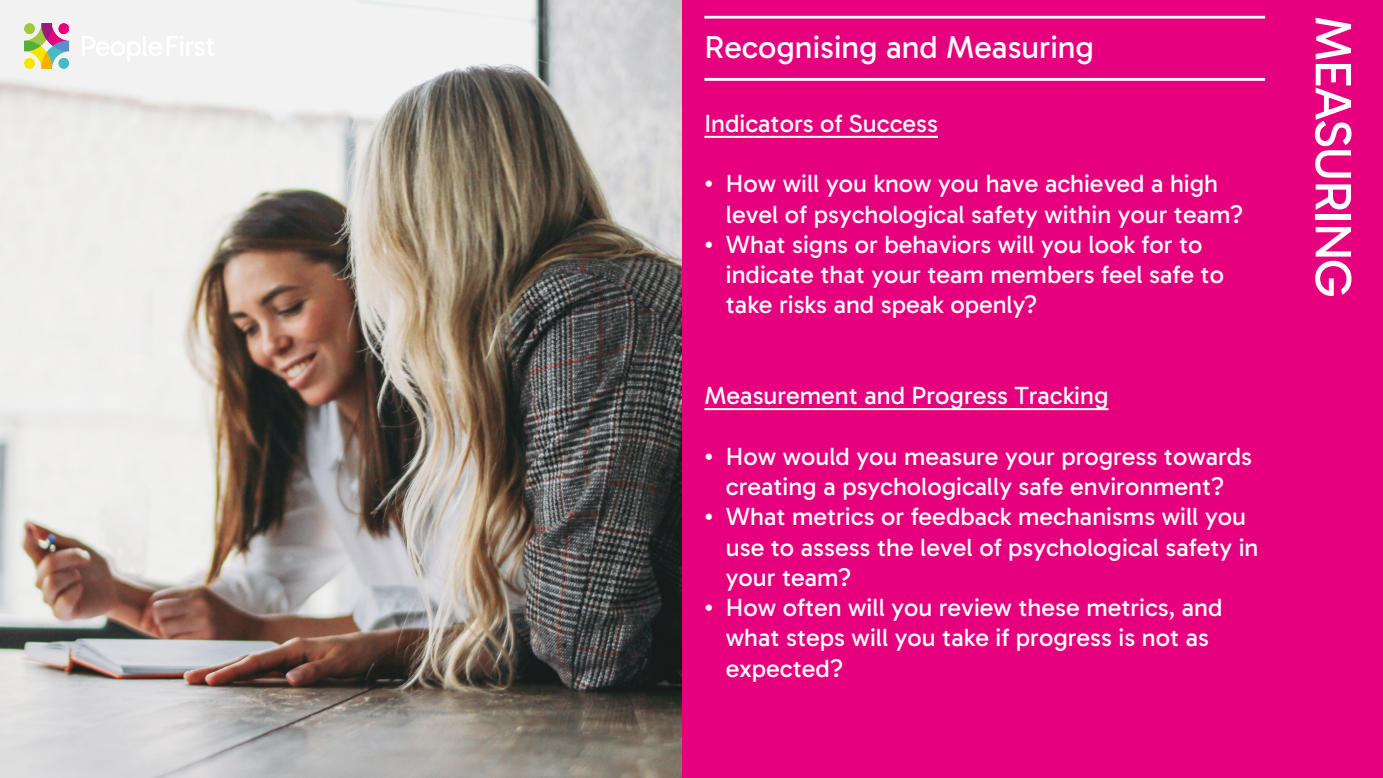
<style>
.page{position:relative;width:1383px;height:778px;background:#fff}
.page>*{position:absolute;margin:0;border:0;box-sizing:border-box;transform-origin:0 0}
.t1{font:51.9px "Gabarito";letter-spacing:-.035em;color:#fff}
.t2{font:32.1px "Gabarito";color:#fff}
.t3{font:25.2px/30.3px "Gabarito";color:#fff}
.s1{font-family:"Times New Roman"}
</style>
<div class="page">
<div style="left:0;top:0;width:1382px;height:778px;background:#e6007e"></div>
<img style="left:0;top:0;width:681px;height:778px">
<hr style="left:704px;top:78px;width:561px;height:3px;background:#fff">
<hr style="left:704px;top:16px;width:561px;height:3px;background:#fff">
<hr style="left:704px;top:136px;width:234px;height:2px;background:#fff">
<hr style="left:704px;top:408px;width:404px;height:2px;background:#fff">
<img style="left:24px;top:23px;width:189px;height:45px">
<p class="t2" style="left:704px;top:27px;width:391px">Recognising and Measuring</p>
<p class="t3" style="left:704px;top:108px;width:235px">Indicators of Success</p>
<p class="t3" style="left:726px;top:169px;width:519px;text-indent:-21px"><span class="s1">•</span> How will you know you have achieved a high level of psychological safety within your team?</p>
<p class="t3" style="left:726px;top:229px;width:499px;text-indent:-21px"><span class="s1">•</span> What signs or behaviors will you look for to indicate that your team members feel safe to take risks and speak openly?</p>
<p class="t3" style="left:704px;top:380px;width:405px">Measurement and Progress Tracking</p>
<p class="t3" style="left:704px;top:441px;width:549px;text-align:center"><span class="s1">•</span> How would you measure your progress towards creating a psychologically safe environment?</p>
<p class="t3" style="left:726px;top:501px;width:534px;text-indent:-21px"><span class="s1">•</span> What metrics or feedback mechanisms will you use to assess the level of psychological safety in your team?</p>
<p class="t3" style="left:726px;top:592px;width:498px;text-indent:-21px"><span class="s1">•</span> How often will you review these metrics, and what steps will you take if progress is not as expected?</p>
<h1 class="t1" style="left:1365px;top:16px;width:283px;rotate:90deg">MEASURING</h1>
</div>
